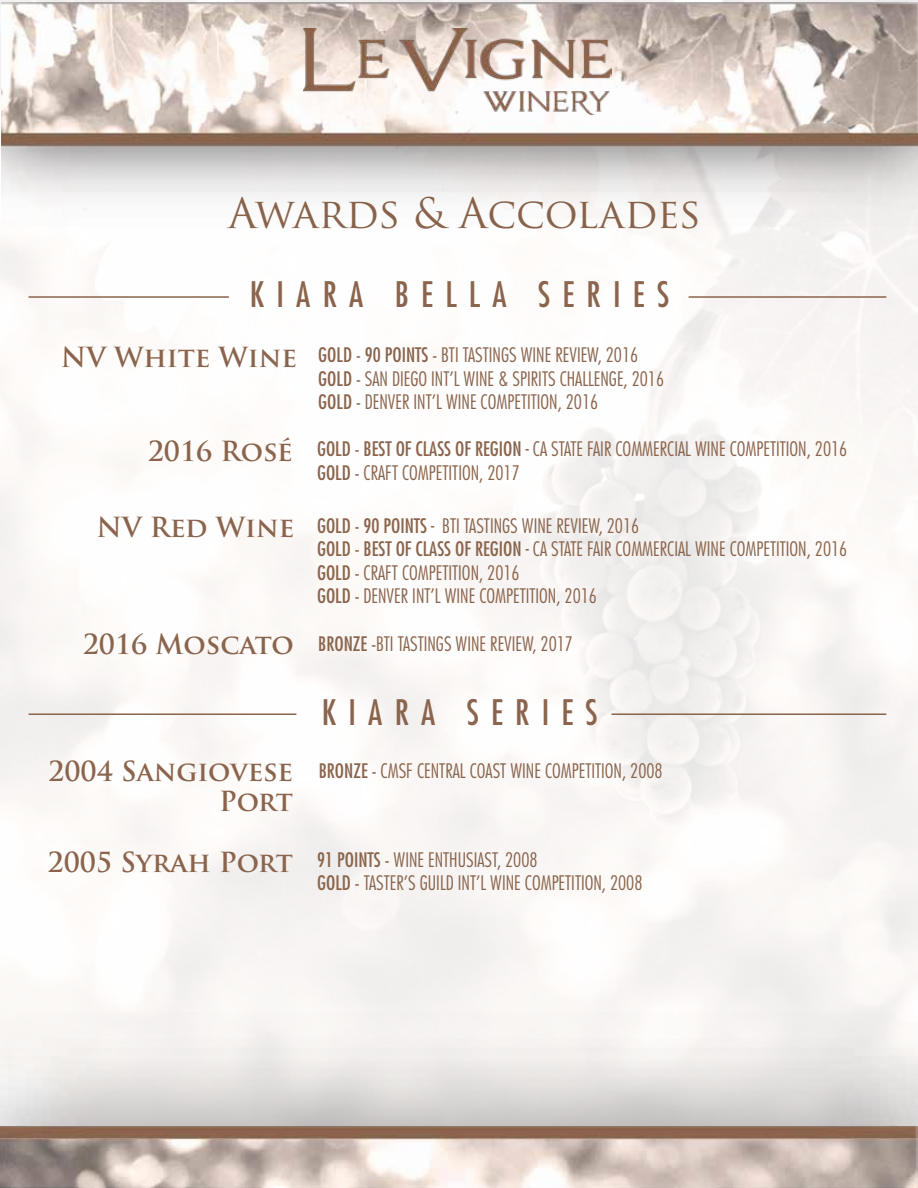
<style>
.page{position:relative;width:918px;height:1188px;background:#fff}
.page>*{position:absolute;margin:0;border:0;box-sizing:border-box;transform-origin:0 0}
.t1{font:40.95px "Trajan Pro";color:#8a644c}
.t2{font:condensed 34.2px "Futura Std";letter-spacing:.355em;color:#8a644c}
.t3{font:700 27px/30px "Trajan Pro";color:#8a644c;text-align:right}
.t4{font:300 condensed 19.5px/23.4px "Futura Std";color:#8a644c}
.s1{font-family:"Trajan Pro";font-weight:700;font-stretch:normal;font-size:27px}
.s2{font-weight:400}
</style>
<div class="page">
<img style="left:1px;top:2px;width:917px;height:240px">
<img style="left:303px;top:28px;width:309px;height:87px">
<hr style="left:689px;top:296px;width:197px;height:2px;background:#8a644c">
<hr style="left:29px;top:296px;width:200px;height:2px;background:#8a644c">
<hr style="left:612px;top:713px;width:274px;height:2px;background:#8a644c">
<hr style="left:29px;top:713px;width:267px;height:2px;background:#8a644c">
<img style="left:0;top:996px;width:918px;height:192px">
<h1 class="t1" style="left:228px;top:187px;width:474px">Awards &amp; Accolades</h1>
<h2 class="t2" style="left:250px;top:274px;width:421px">KIARA BELLA SERIES</h2>
<p class="t4" style="left:318px;top:343px;width:347px;text-indent:-257px"><span class="s1">NV White Wine</span> <span class="s2">GOLD - 90 POINTS -</span> BTI TASTINGS WINE REVIEW, 2016<br><span class="s2">GOLD -</span> SAN DIEGO INT’L WINE &amp; SPIRITS CHALLENGE, 2016<br><span class="s2">GOLD -</span> DENVER INT’L WINE COMPETITION, 2016</p>
<p class="t4" style="left:317px;top:437px;width:532px;text-indent:-169px"><span class="s1">2016 Rosé</span> <span class="s2">GOLD - BEST OF CLASS OF REGION</span> - CA STATE FAIR COMMERCIAL WINE COMPETITION, 2016<br><span class="s2">GOLD -</span> CRAFT COMPETITION, 2017</p>
<p class="t4" style="left:317px;top:514px;width:532px;text-indent:-220px"><span class="s1">NV Red Wine</span> <span class="s2">GOLD - 90 POINTS</span> - BTI TASTINGS WINE REVIEW, 2016<br><span class="s2">GOLD - BEST OF CLASS OF REGION</span> - CA STATE FAIR COMMERCIAL WINE COMPETITION, 2016<br><span class="s2">GOLD -</span> CRAFT COMPETITION, 2016<br><span class="s2">GOLD -</span> DENVER INT’L WINE COMPETITION, 2016</p>
<p class="t4" style="left:83px;top:632px;width:492px"><span class="s1">2016 Moscato</span> <span class="s2">BRONZE -</span>BTI TASTINGS WINE REVIEW, 2017</p>
<h2 class="t2" style="left:322px;top:692px;width:278px">KIARA SERIES</h2>
<h3 class="t3" style="left:48px;top:757px;width:246px">2004 Sangiovese<br>Port</h3>
<p class="t4" style="left:319px;top:759px;width:345px"><span class="s2">BRONZE -</span> CMSF CENTRAL COAST WINE COMPETITION, 2008</p>
<p class="t4" style="left:317px;top:848px;width:327px;text-indent:-270px"><span class="s1">2005 Syrah Port</span> <span class="s2">91 POINTS -</span> WINE ENTHUSIAST, 2008<br><span class="s2">GOLD -</span> TASTER’S GUILD INT’L WINE COMPETITION, 2008</p>
</div>
